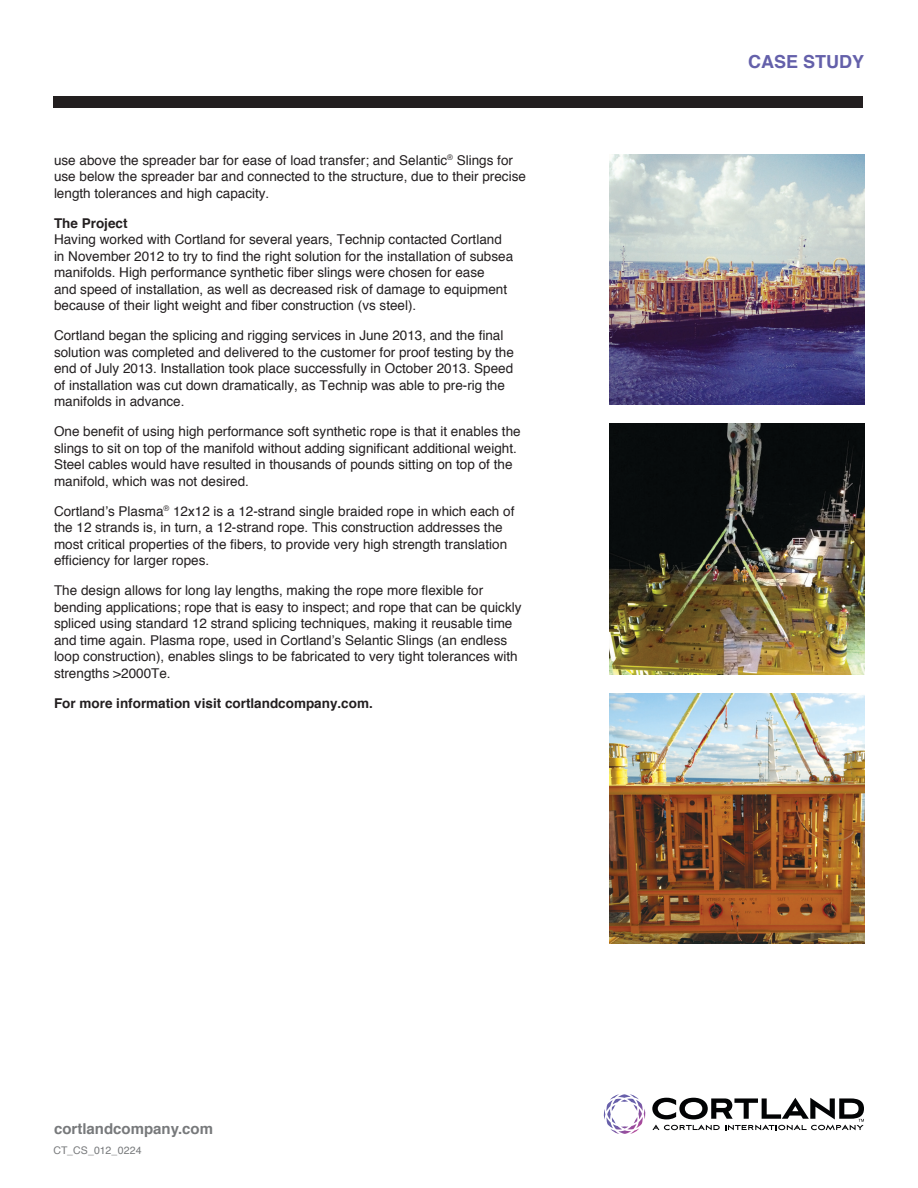
<style>
.page{position:relative;width:918px;height:1188px;background:#fff}
.page>*{position:absolute;margin:0;border:0;box-sizing:border-box;transform-origin:0 0}
.t1{font:700 18px "Helvetica";color:#6460aa}
.t2{font:700 15px "Helvetica";color:#77797b}
.Body_Copy{font:13.5px/16.5px "Helvetica";color:#231f20}
.Body_Copy_Bold{font:700 13.5px "Helvetica";color:#231f20}
.t3{font:10.5px "Helvetica";letter-spacing:.005em;color:#77797b}
</style>
<div class="page">
<div style="left:53px;top:96px;width:810px;height:11px;background:#231f20"></div>
<svg style="left:604px;top:1094px;width:42px;height:36px"></svg>
<svg style="left:652px;top:1098px;width:212px;height:32px"></svg>
<img style="left:609px;top:424px;width:255px;height:250px">
<img style="left:609px;top:693px;width:255px;height:251px">
<img style="left:609px;top:154px;width:255px;height:251px">
<p class="Body_Copy" style="left:54px;top:152px;width:474px">use above the spreader bar for ease of load transfer; and Selantic<sup>®</sup> Slings for use below the spreader bar and connected to the structure, due to their precise length tolerances and high capacity.</p>
<p class="Body_Copy_Bold" style="left:54px;top:212px;width:75px">The Project</p>
<p class="Body_Copy" style="left:54px;top:231px;width:461px">Having worked with Cortland for several years, Technip contacted Cortland in November 2012 to try to find the right solution for the installation of subsea manifolds. High performance synthetic fiber slings were chosen for ease<br>and speed of installation, as well as decreased risk of damage to equipment because of their light weight and fiber construction (vs steel).</p>
<p class="Body_Copy" style="left:54px;top:327px;width:461px">Cortland began the splicing and rigging services in June 2013, and the final solution was completed and delivered to the customer for proof testing by the end of July 2013. Installation took place successfully in October 2013. Speed of installation was cut down dramatically, as Technip was able to pre-rig the manifolds in advance.</p>
<p class="Body_Copy" style="left:54px;top:423px;width:468px">One benefit of using high performance soft synthetic rope is that it enables the slings to sit on top of the manifold without adding significant additional weight.<br>Steel cables would have resulted in thousands of pounds sitting on top of the manifold, which was not desired.</p>
<p class="Body_Copy" style="left:54px;top:503px;width:462px">Cortland’s Plasma<sup>®</sup> 12x12 is a 12-strand single braided rope in which each of the 12 strands is, in turn, a 12-strand rope. This construction addresses the most critical properties of the fibers, to provide very high strength translation efficiency for larger ropes.</p>
<p class="Body_Copy" style="left:54px;top:582px;width:469px">The design allows for long lay lengths, making the rope more flexible for bending applications; rope that is easy to inspect; and rope that can be quickly spliced using standard 12 strand splicing techniques, making it reusable time and time again. Plasma rope, used in Cortland’s Selantic Slings (an endless loop construction), enables slings to be fabricated to very tight tolerances with strengths &gt;2000Te.</p>
<p class="Body_Copy_Bold" style="left:54px;top:692px;width:320px">For more information visit cortlandcompany.com.</p>
<p class="t2" style="left:54px;top:1116px;width:160px">cortlandcompany.com</p>
<p class="t3" style="left:53px;top:1142px;width:90px">CT_CS_012_0224</p>
<h1 class="t1" style="left:748px;top:47px;width:118px">CASE STUDY</h1>
</div>
